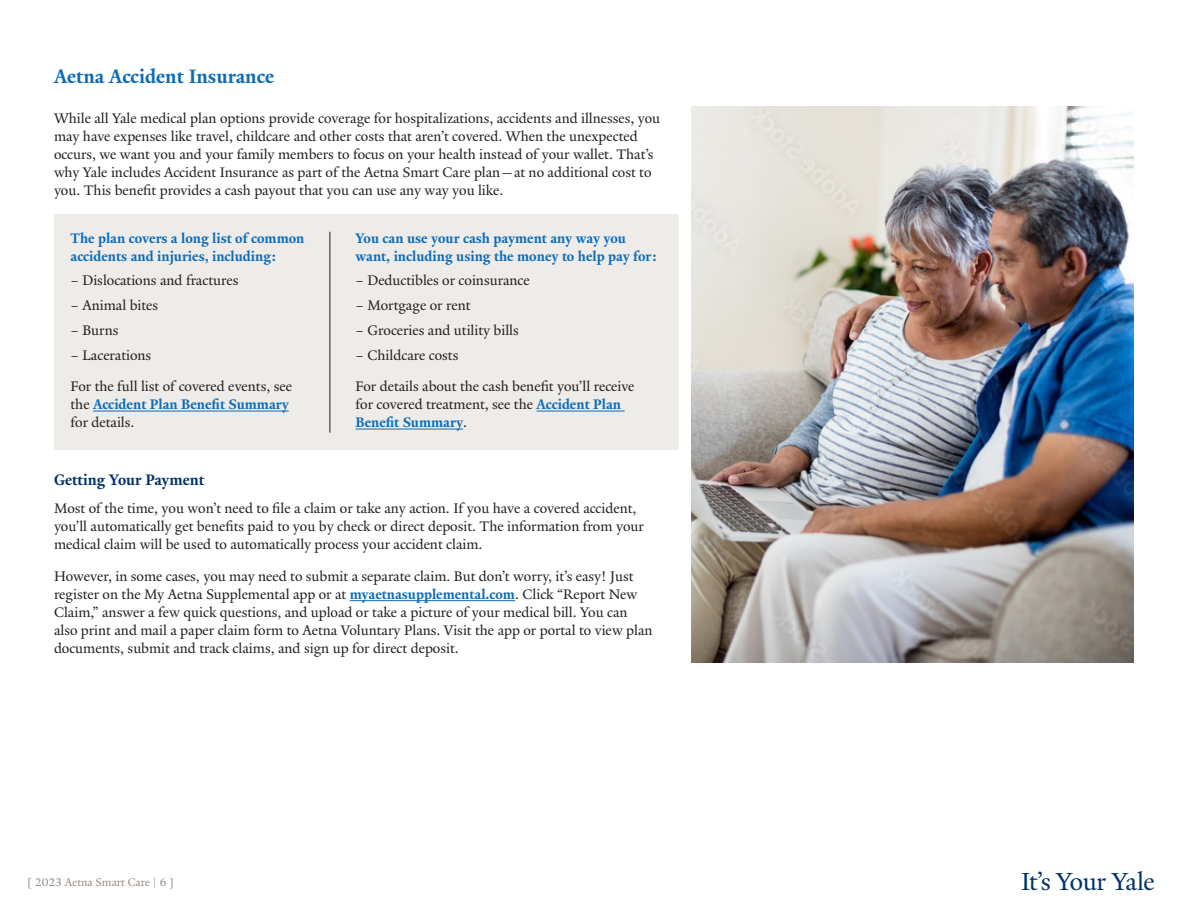
<style>
.page{position:relative;width:1188px;height:918px;background:#fff}
.page>*{position:absolute;margin:0;border:0;box-sizing:border-box;transform-origin:0 0}
.t1{font:26.7px "Yale New";letter-spacing:-.02em;color:#01336a}
.Header_1{font:700 21px "Yale New";color:#0d6cb6}
.Header_2{font:700 16.5px "Yale New";color:#01336a}
.Body_copy{font:15px/18px "Yale New";color:#231f20}
.Body_copy-2{font:700 15px/18px "Yale New";color:#0d6cb6}
.t2{font:12px "Yale New";color:#978d86}
.s1{font-weight:700;color:#0d6cb6}
</style>
<div class="page">
<div style="left:54px;top:214px;width:624px;height:236px;background:#edece9"></div>
<hr style="left:93px;top:411px;width:196px;height:1px;background:#0d6cb6">
<hr style="left:536px;top:411px;width:89px;height:1px;background:#0d6cb6">
<hr style="left:356px;top:429px;width:107px;height:1px;background:#0d6cb6">
<hr style="left:330px;top:232px;width:1px;height:201px;background:#231f20">
<hr style="left:350px;top:600px;width:165px;height:1px;background:#0d6cb6">
<img style="left:692px;top:107px;width:442px;height:555px">
<p class="Header_1" style="left:54px;top:64px;width:222px">Aetna Accident Insurance</p>
<p class="Body_copy" style="left:54px;top:109px;width:608px">While all Yale medical plan options provide coverage for hospitalizations, accidents and illnesses, you may have expenses like travel, childcare and other costs that aren’t covered. When the unexpected occurs, we want you and your family members to focus on your health instead of your wallet. That’s why Yale includes Accident Insurance as part of the Aetna Smart Care plan—at no additional cost to you. This benefit provides a cash payout that you can use any way you like.</p>
<p class="Body_copy-2" style="left:71px;top:229px;width:235px">The plan covers a long list of common accidents and injuries, including:</p>
<p class="Body_copy" style="left:71px;top:272px;width:169px">– Dislocations and fractures</p>
<p class="Body_copy" style="left:71px;top:296px;width:89px">– Animal bites</p>
<p class="Body_copy" style="left:71px;top:321px;width:49px">– Burns</p>
<p class="Body_copy" style="left:71px;top:346px;width:82px">– Lacerations</p>
<p class="Body_copy" style="left:71px;top:377px;width:223px">For the full list of covered events, see the <span class="s1">Accident Plan Benefit Summary </span>for details.</p>
<p class="Body_copy-2" style="left:356px;top:229px;width:303px">You can use your cash payment any way you want, including using the money to help pay for:</p>
<p class="Body_copy" style="left:356px;top:272px;width:176px">– Deductibles or coinsurance</p>
<p class="Body_copy" style="left:356px;top:296px;width:116px">– Mortgage or rent</p>
<p class="Body_copy" style="left:356px;top:321px;width:165px">– Groceries and utility bills</p>
<p class="Body_copy" style="left:356px;top:346px;width:104px">– Childcare costs</p>
<p class="Body_copy" style="left:356px;top:377px;width:281px">For details about the cash benefit you’ll receive for covered treatment, see the <span class="s1">Accident Plan<br>Benefit Summary</span>.</p>
<p class="Header_2" style="left:54px;top:469px;width:152px">Getting Your Payment</p>
<p class="Body_copy" style="left:54px;top:500px;width:591px">Most of the time, you won’t need to file a claim or take any action. If you have a covered accident, you’ll automatically get benefits paid to you by check or direct deposit. The information from your medical claim will be used to automatically process your accident claim.</p>
<p class="Body_copy" style="left:54px;top:567px;width:600px">However, in some cases, you may need to submit a separate claim. But don’t worry, it’s easy! Just register on the My Aetna Supplemental app or at <span class="s1">myaetnasupplemental.com</span>. Click “Report New Claim,” answer a few quick questions, and upload or take a picture of your medical bill. You can also print and mail a paper claim form to Aetna Voluntary Plans. Visit the app or portal to view plan documents, submit and track claims, and sign up for direct deposit.</p>
<p class="t2" style="left:27px;top:875px;width:149px">[ 2023 Aetna Smart Care | 6 ]</p>
<h1 class="t1" style="left:1021px;top:866px;width:135px">It’s Your Yale</h1>
</div>
